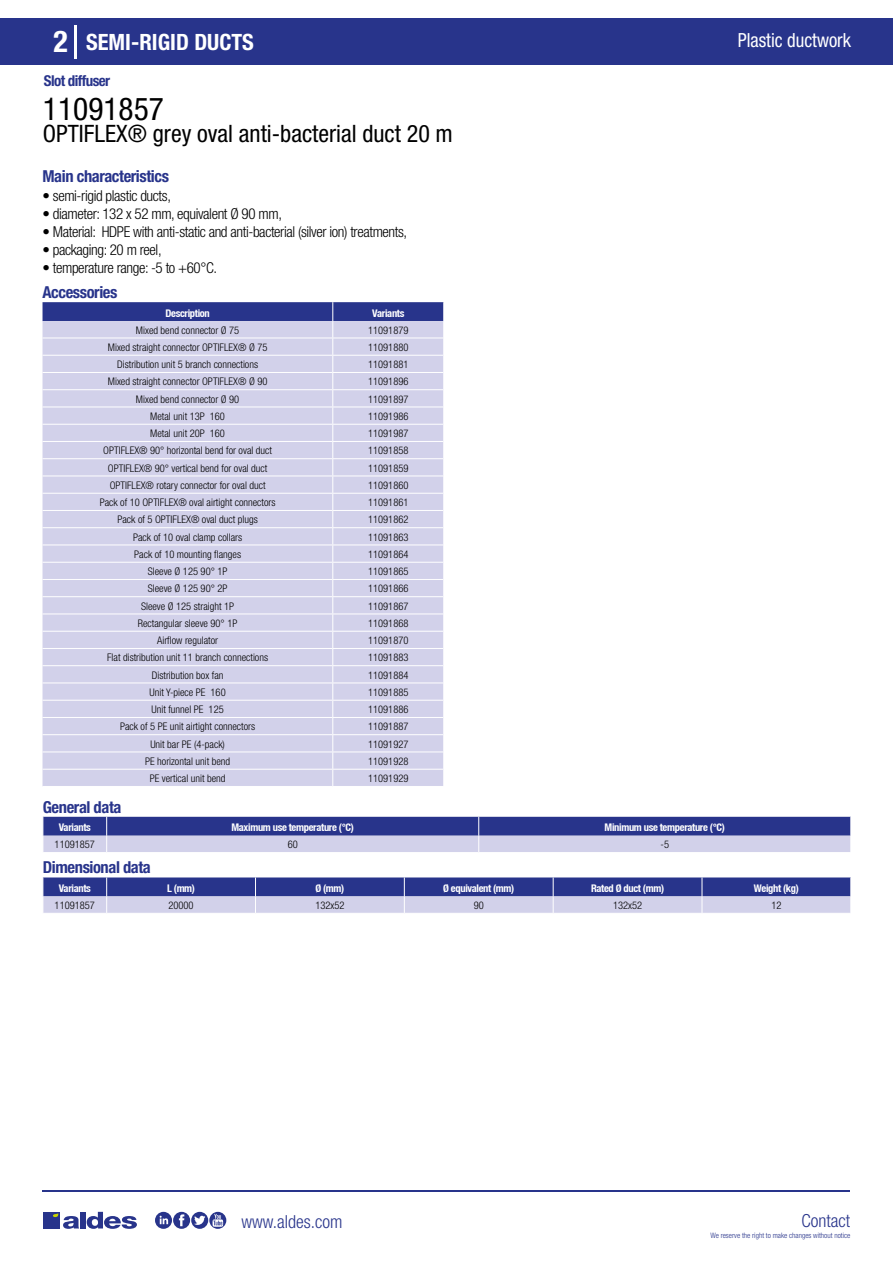
<style>
.page{position:relative;width:893px;height:1263px;background:#fff}
.page>*{position:absolute;margin:0;border:0;box-sizing:border-box;transform-origin:0 0}
.t1{font:condensed 31.5px "Helvetica Neue LT Std";color:#000}
.t2{font:700 condensed 30px "Helvetica Neue LT Std";color:#fff}
.t3{font:condensed 24px "Helvetica Neue LT Std";color:#000}
.t4{font:700 condensed 22.5px "Helvetica Neue LT Std";color:#fff}
.t5{font:condensed 19.5px "Helvetica Neue LT Std";color:#fff;scale:.95 1}
.t6{font:300 condensed 18px "Helvetica Neue";color:#28348b}
.t7{font:700 condensed 16.5px "Helvetica Neue LT Std";letter-spacing:-.025em;color:#28348b}
.t8{font:300 condensed 15px "Helvetica Neue LT Std";letter-spacing:-.025em;color:#000}
.t9{font:700 condensed 15px "Helvetica Neue LT Std";letter-spacing:-.035em;color:#28348b}
.t10{font:300 condensed 10.5px "Helvetica Neue";color:#000}
.t11{font:700 condensed 10.5px "Helvetica Neue";letter-spacing:-.03em;color:#fff}
.t12{font:300 condensed 7.5px "Helvetica Neue";color:#28348b}
</style>
<div class="page">
<div style="left:0;top:18px;width:893px;height:46px;background:#28348b"></div>
<hr style="left:74px;top:25px;width:2px;height:33px;background:#fff">
<hr style="left:43px;top:1190px;width:807px;height:1px;background:#28348b">
<svg style="left:155px;top:1212px;width:71px;height:17px"></svg>
<div style="left:43px;top:1212px;width:17px;height:16px;background:#28348b"></div>
<div style="left:80px;top:1212px;width:6px;height:16px;background:#28348b"></div>
<svg style="left:87px;top:1212px;width:50px;height:17px"></svg>
<svg style="left:53px;top:1213px;width:26px;height:16px"></svg>
<svg style="left:43px;top:302px;width:401px;height:484px;background:#cecde7"></svg>
<svg style="left:43px;top:817px;width:808px;height:35px;background:#787eb8"></svg>
<svg style="left:43px;top:877px;width:808px;height:36px;background:#7b81b9"></svg>
<h2 class="t2" style="left:54px;top:24px;width:16px">2</h2>
<h3 class="t4" style="left:86px;top:28px;width:169px">SEMI-RIGID DUCTS</h3>
<h3 class="t5" style="left:738px;top:29px;width:121px">Plastic ductwork</h3>
<h3 class="t9" style="left:44px;top:71px;width:68px">Slot diffuser</h3>
<h1 class="t1" style="left:43px;top:91px;width:122px">11091857</h1>
<h3 class="t3" style="left:43px;top:120px;width:411px">OPTIFLEX® grey oval anti-bacterial duct 20 m</h3>
<h3 class="t7" style="left:43px;top:166px;width:128px">Main characteristics</h3>
<h3 class="t8" style="left:43px;top:187px;width:130px">• semi-rigid plastic ducts,</h3>
<h3 class="t8" style="left:43px;top:205px;width:241px">• diameter: 132 x 52 mm, equivalent Ø 90 mm,</h3>
<h3 class="t8" style="left:43px;top:223px;width:366px">• Material: HDPE with anti-static and anti-bacterial (silver ion) treatments,</h3>
<h3 class="t8" style="left:43px;top:241px;width:121px">• packaging: 20 m reel,</h3>
<h3 class="t8" style="left:43px;top:259px;width:176px">• temperature range: -5 to +60°C.</h3>
<h3 class="t7" style="left:43px;top:282px;width:76px">Accessories</h3>
<p class="t11" style="left:165px;top:307px;width:46px">Description</p>
<p class="t11" style="left:372px;top:307px;width:34px">Variants</p>
<p class="t10" style="left:136px;top:324px;width:105px">Mixed bend connector Ø 75</p>
<p class="t10" style="left:368px;top:324px;width:42px">11091879</p>
<p class="t10" style="left:108px;top:341px;width:161px">Mixed straight connector OPTIFLEX® Ø 75</p>
<p class="t10" style="left:368px;top:341px;width:42px">11091880</p>
<p class="t10" style="left:117px;top:358px;width:143px">Distribution unit 5 branch connections</p>
<p class="t10" style="left:368px;top:358px;width:42px">11091881</p>
<p class="t10" style="left:108px;top:376px;width:161px">Mixed straight connector OPTIFLEX® Ø 90</p>
<p class="t10" style="left:368px;top:376px;width:42px">11091896</p>
<p class="t10" style="left:136px;top:393px;width:105px">Mixed bend connector Ø 90</p>
<p class="t10" style="left:368px;top:393px;width:42px">11091897</p>
<p class="t10" style="left:150px;top:410px;width:76px">Metal unit 13P ∅160</p>
<p class="t10" style="left:368px;top:410px;width:42px">11091986</p>
<p class="t10" style="left:150px;top:427px;width:76px">Metal unit 20P ∅160</p>
<p class="t10" style="left:368px;top:427px;width:42px">11091987</p>
<p class="t10" style="left:103px;top:445px;width:170px">OPTIFLEX® 90° horizontal bend for oval duct</p>
<p class="t10" style="left:368px;top:445px;width:42px">11091858</p>
<p class="t10" style="left:108px;top:462px;width:161px">OPTIFLEX® 90° vertical bend for oval duct</p>
<p class="t10" style="left:368px;top:462px;width:42px">11091859</p>
<p class="t10" style="left:110px;top:479px;width:157px">OPTIFLEX® rotary connector for oval duct</p>
<p class="t10" style="left:368px;top:479px;width:42px">11091860</p>
<p class="t10" style="left:100px;top:496px;width:177px">Pack of 10 OPTIFLEX® oval airtight connectors</p>
<p class="t10" style="left:368px;top:496px;width:42px">11091861</p>
<p class="t10" style="left:117px;top:514px;width:142px">Pack of 5 OPTIFLEX® oval duct plugs</p>
<p class="t10" style="left:368px;top:514px;width:42px">11091862</p>
<p class="t10" style="left:133px;top:531px;width:111px">Pack of 10 oval clamp collars</p>
<p class="t10" style="left:368px;top:531px;width:42px">11091863</p>
<p class="t10" style="left:134px;top:548px;width:108px">Pack of 10 mounting flanges</p>
<p class="t10" style="left:368px;top:548px;width:42px">11091864</p>
<p class="t10" style="left:148px;top:565px;width:81px">Sleeve Ø 125 90° 1P</p>
<p class="t10" style="left:368px;top:565px;width:42px">11091865</p>
<p class="t10" style="left:148px;top:583px;width:81px">Sleeve Ø 125 90° 2P</p>
<p class="t10" style="left:368px;top:583px;width:42px">11091866</p>
<p class="t10" style="left:141px;top:600px;width:95px">Sleeve Ø 125 straight 1P</p>
<p class="t10" style="left:368px;top:600px;width:42px">11091867</p>
<p class="t10" style="left:138px;top:617px;width:101px">Rectangular sleeve 90° 1P</p>
<p class="t10" style="left:368px;top:617px;width:42px">11091868</p>
<p class="t10" style="left:157px;top:634px;width:62px">Airflow regulator</p>
<p class="t10" style="left:368px;top:634px;width:42px">11091870</p>
<p class="t10" style="left:107px;top:652px;width:163px">Flat distribution unit 11 branch connections</p>
<p class="t10" style="left:368px;top:652px;width:42px">11091883</p>
<p class="t10" style="left:152px;top:669px;width:73px">Distribution box fan</p>
<p class="t10" style="left:368px;top:669px;width:42px">11091884</p>
<p class="t10" style="left:150px;top:686px;width:78px">Unit Y-piece PE ∅160</p>
<p class="t10" style="left:368px;top:686px;width:42px">11091885</p>
<p class="t10" style="left:152px;top:703px;width:74px">Unit funnel PE ∅125</p>
<p class="t10" style="left:368px;top:703px;width:42px">11091886</p>
<p class="t10" style="left:120px;top:721px;width:137px">Pack of 5 PE unit airtight connectors</p>
<p class="t10" style="left:368px;top:721px;width:42px">11091887</p>
<p class="t10" style="left:150px;top:738px;width:76px">Unit bar PE (4-pack)</p>
<p class="t10" style="left:368px;top:738px;width:42px">11091927</p>
<p class="t10" style="left:145px;top:755px;width:87px">PE horizontal unit bend</p>
<p class="t10" style="left:368px;top:755px;width:42px">11091928</p>
<p class="t10" style="left:150px;top:772px;width:77px">PE vertical unit bend</p>
<p class="t10" style="left:368px;top:772px;width:42px">11091929</p>
<h3 class="t7" style="left:43px;top:797px;width:80px">General data</h3>
<p class="t11" style="left:59px;top:821px;width:34px">Variants</p>
<p class="t11" style="left:231px;top:821px;width:124px">Maximum use temperature (°C)</p>
<p class="t11" style="left:605px;top:821px;width:122px">Minimum use temperature (°C)</p>
<p class="t10" style="left:55px;top:838px;width:42px">11091857</p>
<p class="t10" style="left:288px;top:838px;width:12px">60</p>
<p class="t10" style="left:660px;top:838px;width:10px">-5</p>
<h3 class="t7" style="left:43px;top:857px;width:109px">Dimensional data</h3>
<p class="t11" style="left:59px;top:882px;width:34px">Variants</p>
<p class="t11" style="left:167px;top:882px;width:29px">L (mm)</p>
<p class="t11" style="left:315px;top:882px;width:30px">Ø (mm)</p>
<p class="t11" style="left:443px;top:882px;width:73px">Ø equivalent (mm)</p>
<p class="t11" style="left:591px;top:882px;width:75px">Rated Ø duct (mm)</p>
<p class="t11" style="left:754px;top:882px;width:46px">Weight (kg)</p>
<p class="t10" style="left:55px;top:899px;width:42px">11091857</p>
<p class="t10" style="left:168px;top:899px;width:27px">20000</p>
<p class="t10" style="left:315px;top:899px;width:31px">132x52</p>
<p class="t10" style="left:474px;top:899px;width:12px">90</p>
<p class="t10" style="left:613px;top:899px;width:31px">132x52</p>
<p class="t10" style="left:771px;top:899px;width:12px">12</p>
<h3 class="t6" style="left:241px;top:1211px;width:102px">www.aldes.com</h3>
<h3 class="t6" style="left:801px;top:1211px;width:50px">Contact</h3>
<p class="t12" style="left:710px;top:1230px;width:141px">We reserve the right to make changes without notice</p>
</div>
